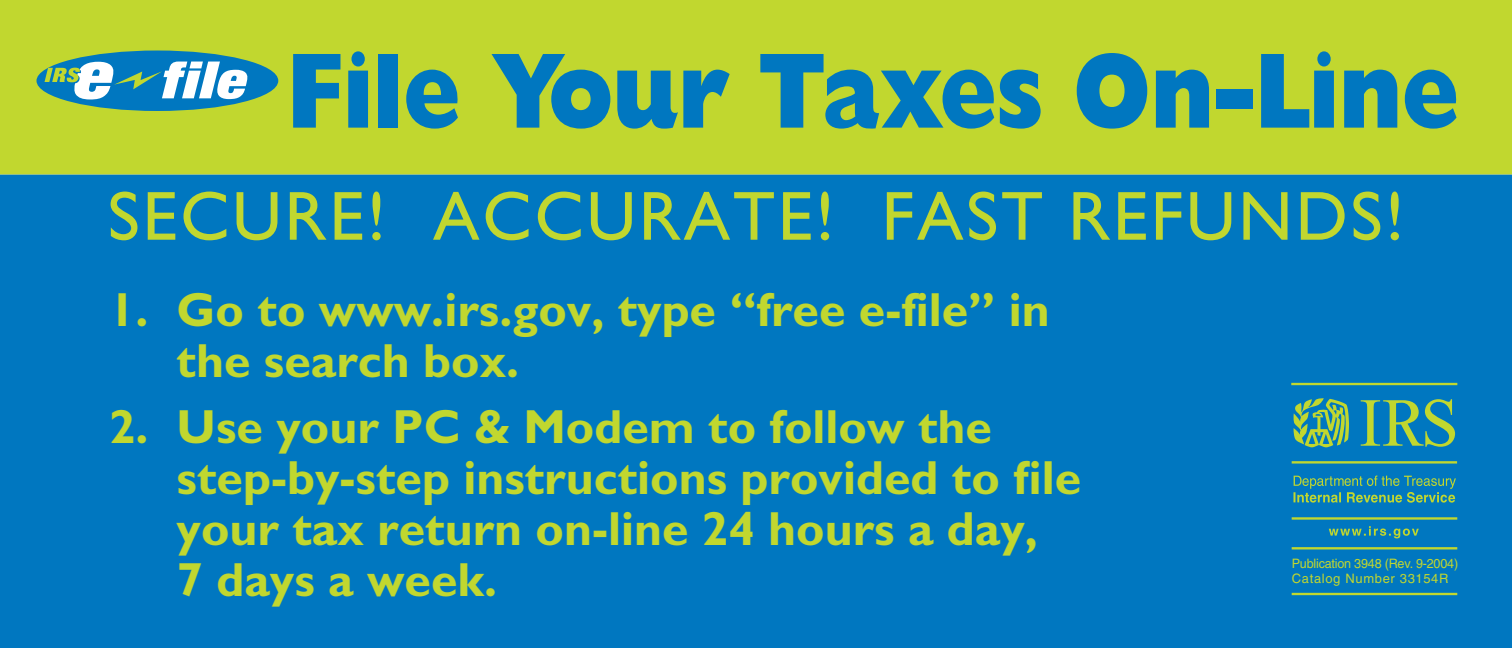
<style>
.page{position:relative;width:1512px;height:648px;background:#fff}
.page>*{position:absolute;margin:0;border:0;box-sizing:border-box;transform-origin:0 0}
.t1{font:800 108px "Gill Sans";letter-spacing:-.015em;color:#0077c0;scale:.88 1}
.t2{font:69.6px "Gill Sans";letter-spacing:.04em;color:#c1d72f}
.t3{font:700 48px/51px "Gill Sans";color:#c1d72f}
.t4{font:12.9px/15px "Helvetica";letter-spacing:-.015em;color:#c1d72f}
</style>
<div class="page">
<div style="left:0;top:0;width:1512px;height:175px;background:#c1d72f"></div>
<div style="left:0;top:175px;width:1512px;height:473px;background:#0077c0"></div>
<svg style="left:1361px;top:399px;width:94px;height:48px"></svg>
<svg style="left:1291px;top:382px;width:167px;height:4px"></svg>
<svg style="left:1293px;top:398px;width:56px;height:49px"></svg>
<svg style="left:1291px;top:461px;width:167px;height:3px"></svg>
<svg style="left:1293px;top:476px;width:163px;height:27px"></svg>
<svg style="left:1291px;top:547px;width:167px;height:3px"></svg>
<svg style="left:1291px;top:592px;width:167px;height:4px"></svg>
<svg style="left:1291px;top:517px;width:167px;height:21px"></svg>
<div style="left:37px;top:51px;width:241px;height:60px;background:#0077c0;border-radius:50%"></div>
<svg style="left:45px;top:62px;width:203px;height:38px"></svg>
<h1 class="t1" style="left:286px;top:28px;width:1335px">File Your Taxes On-Line</h1>
<h2 class="t2" style="left:108px;top:176px;width:1298px">SECURE! ACCURATE! FAST REFUNDS!</h2>
<p class="t3" style="left:177px;top:284px;width:875px;text-indent:-67px">1. Go to www.irs.gov, type “free e-file” in the search box.</p>
<p class="t3" style="left:177px;top:401px;width:906px;text-indent:-67px">2. Use your PC &amp; Modem to follow the step-by-step instructions provided to file your tax return on-line 24 hours a day,<br>7 days a week.</p>
<p class="t4" style="left:1292px;top:555px;width:168px">Publication 3948 (Rev. 9-2004)<br>Catalog Number 33154R</p>
</div>
